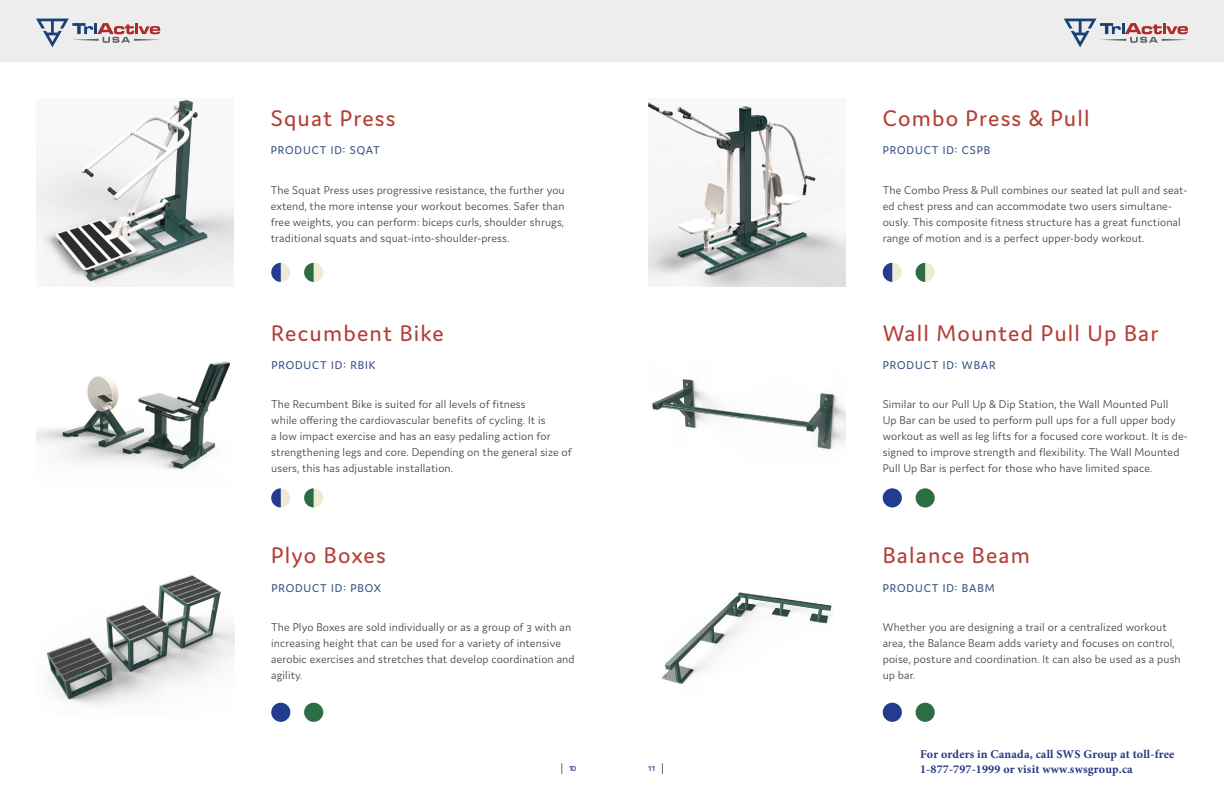
<style>
.page{position:relative;width:1224px;height:792px;background:#fff}
.page>*{position:absolute;margin:0;border:0;box-sizing:border-box;transform-origin:0 0}
.t1{font:24px "Domus";letter-spacing:.05em;color:#b43f37}
.t2{font:300 12px/16px "Domus";letter-spacing:.01em;color:#3c3c3b}
.t3{font:12px "Domus";letter-spacing:.075em;color:#334d81}
.t4{font:700 12px "Minion Pro";letter-spacing:.015em;color:#283583}
.t5{font:10px "Domus";color:#283583}
.s1{font-family:"Domus";font-weight:400}
</style>
<div class="page">
<div style="left:0;top:0;width:1224px;height:61px;background:#ededed"></div>
<svg style="left:1064px;top:19px;width:124px;height:28px"></svg>
<svg style="left:36px;top:19px;width:124px;height:28px"></svg>
<img style="left:37px;top:361px;width:194px;height:108px">
<img style="left:662px;top:592px;width:171px;height:92px">
<img style="left:652px;top:379px;width:194px;height:71px">
<img style="left:36px;top:100px;width:198px;height:186px">
<img style="left:648px;top:102px;width:198px;height:184px">
<img style="left:46px;top:575px;width:189px;height:130px">
<div style="left:883px;top:703px;width:19px;height:19px;background:#223d8f;border-radius:50%"></div>
<div style="left:883px;top:488px;width:19px;height:19px;background:#223d8f;border-radius:50%"></div>
<div style="left:271px;top:703px;width:19px;height:19px;background:#223d8f;border-radius:50%"></div>
<div style="left:916px;top:703px;width:19px;height:19px;background:#2d6d44;border-radius:50%"></div>
<div style="left:916px;top:488px;width:19px;height:19px;background:#2d6d44;border-radius:50%"></div>
<div style="left:304px;top:703px;width:19px;height:19px;background:#2d6d44;border-radius:50%"></div>
<svg style="left:271px;top:488px;width:19px;height:19px"></svg>
<svg style="left:271px;top:263px;width:19px;height:19px"></svg>
<svg style="left:883px;top:263px;width:19px;height:19px"></svg>
<svg style="left:304px;top:488px;width:19px;height:19px"></svg>
<svg style="left:304px;top:263px;width:19px;height:19px"></svg>
<svg style="left:916px;top:263px;width:19px;height:19px"></svg>
<h1 class="t1" style="left:271px;top:105px;width:126px">Squat Press</h1>
<p class="t3" style="left:271px;top:144px;width:111px">PRODUCT ID: SQAT</p>
<p class="t2" style="left:271px;top:182px;width:296px;text-align:justify">The Squat Press uses progressive resistance, the further you extend, the more intense your workout becomes. Safer than free weights, you can perform: biceps curls, shoulder shrugs, traditional squats and squat-into-shoulder-press.</p>
<h1 class="t1" style="left:271px;top:320px;width:174px">Recumbent Bike</h1>
<p class="t3" style="left:271px;top:359px;width:106px">PRODUCT ID: RBIK</p>
<p class="t2" style="left:271px;top:396px;width:302px">The Recumbent Bike is suited for all levels of fitness<br>while offering the cardiovascular benefits of cycling. It is<br>a low impact exercise and has an easy pedaling action for strengthening legs and core. Depending on the general size of users, this has adjustable installation.</p>
<h1 class="t1" style="left:271px;top:542px;width:116px">Plyo Boxes</h1>
<p class="t3" style="left:271px;top:581px;width:111px">PRODUCT ID: PBOX</p>
<p class="t2" style="left:271px;top:619px;width:305px">The Plyo Boxes are sold individually or as a group of 3 with an increasing height that can be used for a variety of intensive aerobic exercises and stretches that develop coordination and agility.</p>
<h1 class="t1" style="left:883px;top:105px;width:208px">Combo Press &amp; Pull</h1>
<p class="t3" style="left:883px;top:144px;width:109px">PRODUCT ID: CSPB</p>
<p class="t2" style="left:883px;top:182px;width:306px">The Combo Press &amp; Pull combines our seated lat pull and seat&shy;ed chest press and can accommodate two users simultane&shy;ously. This composite fitness structure has a great functional range of motion and is a perfect upper-body workout.</p>
<h1 class="t1" style="left:883px;top:320px;width:277px">Wall Mounted Pull Up Bar</h1>
<p class="t3" style="left:883px;top:359px;width:114px">PRODUCT ID: WBAR</p>
<p class="t2" style="left:883px;top:396px;width:307px">Similar to our Pull Up &amp; Dip Station, the Wall Mounted Pull<br>Up Bar can be used to perform pull ups for a full upper body workout as well as leg lifts for a focused core workout. It is de&shy;signed to improve strength and flexibility. The Wall Mounted Pull Up Bar is perfect for those who have limited space.</p>
<h1 class="t1" style="left:883px;top:542px;width:149px">Balance Beam</h1>
<p class="t3" style="left:883px;top:581px;width:113px">PRODUCT ID: BABM</p>
<p class="t2" style="left:883px;top:619px;width:300px">Whether you are designing a trail or a centralized workout area, the Balance Beam adds variety and focuses on control, poise, posture and coordination. It can also be used as a push up bar.</p>
<p class="t4" style="left:920px;top:746px;width:256px">For orders in Canada, call SWS Group at toll-free</p>
<p class="t5" style="left:569px;top:762px;width:9px">10</p>
<p class="t5" style="left:648px;top:762px;width:9px">11</p>
<p class="t4" style="left:920px;top:761px;width:214px">1-877-797-1999 or visit www<span class="s1">.</span>swsgroup.ca</p>
</div>
